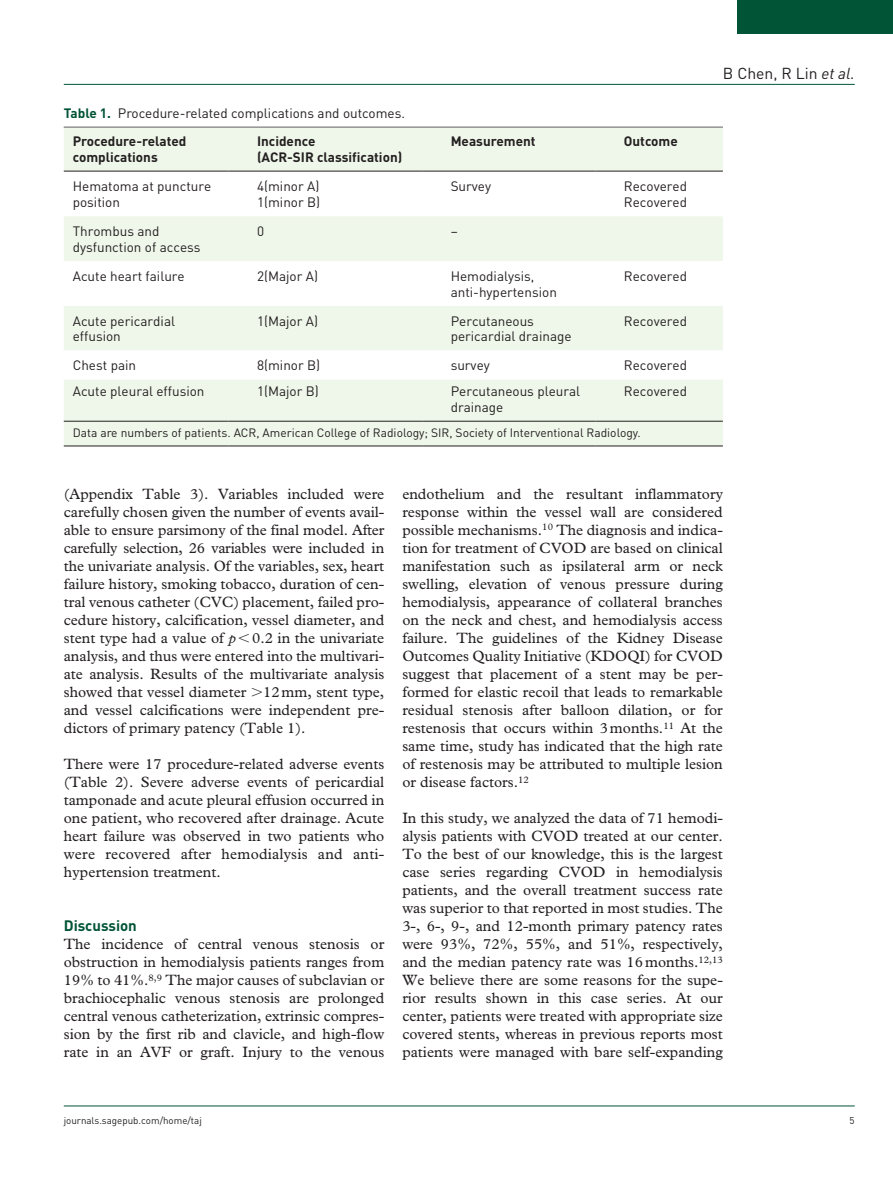
<style>
.page{position:relative;width:893px;height:1191px;background:#fff}
.page>*{position:absolute;margin:0;border:0;box-sizing:border-box;transform-origin:0 0}
.t1{font:15.75px "DIN";color:#231f20}
.t2{font:15px/18px "Plantin Std";color:#231f20;text-align:justify}
.t3{font:700 15px "DIN";color:#015436}
.t4{font:13.5px/15.8px "DIN";color:#231f20}
.t5{font:700 13.5px/15.8px "DIN";color:#231f20}
.t6{font:12px "DIN";color:#231f20}
.t7{font:9.75px "DIN";color:#231f20}
.s1{font-weight:700;color:#015436}
.s2{font-weight:700}
.s3{font-style:italic}
</style>
<div class="page">
<hr style="left:64px;top:84px;width:791px;height:1px;background:#015436">
<hr style="left:64px;top:1105px;width:791px;height:1px;background:#015436">
<div style="left:738px;top:0;width:155px;height:34px;background:#015436"></div>
<hr style="left:64px;top:127px;width:659px;height:1px;background:#231f20">
<div style="left:64px;top:128px;width:659px;height:317px;background:#eff7ea"></div>
<svg style="left:64px;top:172px;width:659px;height:207px"></svg>
<hr style="left:64px;top:171px;width:165px;height:1px;background:#231f20">
<hr style="left:229px;top:171px;width:193px;height:1px;background:#231f20">
<hr style="left:422px;top:171px;width:173px;height:1px;background:#231f20">
<hr style="left:595px;top:171px;width:128px;height:1px;background:#231f20">
<hr style="left:64px;top:421px;width:165px;height:1px;background:#231f20">
<hr style="left:229px;top:421px;width:193px;height:1px;background:#231f20">
<hr style="left:422px;top:421px;width:173px;height:1px;background:#231f20">
<hr style="left:595px;top:421px;width:128px;height:1px;background:#231f20">
<hr style="left:64px;top:445px;width:165px;height:1px;background:#231f20">
<hr style="left:229px;top:445px;width:193px;height:1px;background:#231f20">
<hr style="left:422px;top:445px;width:173px;height:1px;background:#231f20">
<hr style="left:595px;top:445px;width:128px;height:1px;background:#231f20">
<p class="t4" style="left:73px;top:98px;width:334px;line-height:28.5px;text-indent:-9px"><span class="s1">Table 1.</span> Procedure-related complications and outcomes.<br><span class="s2">Procedure-related</span></p>
<p class="t5" style="left:73px;top:149px;width:86px">complications</p>
<p class="t5" style="left:257px;top:133px;width:147px">Incidence<br>(ACR-SIR classification)</p>
<p class="t5" style="left:451px;top:133px;width:86px">Measurement</p>
<p class="t5" style="left:624px;top:133px;width:55px">Outcome</p>
<p class="t4" style="left:73px;top:178px;width:140px">Hematoma at puncture position</p>
<p class="t4" style="left:257px;top:178px;width:65px">4(minor A)<br>1(minor B)</p>
<p class="t4" style="left:451px;top:178px;width:42px">Survey</p>
<p class="t4" style="left:624px;top:178px;width:65px">Recovered<br>Recovered</p>
<p class="t4" style="left:73px;top:223px;width:129px">Thrombus and dysfunction of access</p>
<p class="t4" style="left:257px;top:223px;width:9px">0</p>
<p class="t4" style="left:451px;top:223px;width:9px">–</p>
<p class="t4" style="left:73px;top:268px;width:114px">Acute heart failure</p>
<p class="t4" style="left:257px;top:268px;width:63px">2(Major A)</p>
<p class="t4" style="left:451px;top:268px;width:108px">Hemodialysis, anti-hypertension</p>
<p class="t4" style="left:624px;top:268px;width:65px">Recovered</p>
<p class="t4" style="left:73px;top:313px;width:104px">Acute pericardial effusion</p>
<p class="t4" style="left:257px;top:313px;width:63px">1(Major A)</p>
<p class="t4" style="left:451px;top:313px;width:122px">Percutaneous pericardial drainage</p>
<p class="t4" style="left:624px;top:313px;width:65px">Recovered</p>
<p class="t4" style="left:73px;top:357px;width:65px">Chest pain</p>
<p class="t4" style="left:257px;top:357px;width:65px">8(minor B)</p>
<p class="t4" style="left:451px;top:357px;width:41px">survey</p>
<p class="t4" style="left:624px;top:357px;width:65px">Recovered</p>
<p class="t4" style="left:73px;top:383px;width:133px">Acute pleural effusion</p>
<p class="t4" style="left:257px;top:383px;width:63px">1(Major B)</p>
<p class="t4" style="left:451px;top:383px;width:131px">Percutaneous pleural drainage</p>
<p class="t4" style="left:624px;top:383px;width:65px">Recovered</p>
<p class="t6" style="left:73px;top:425px;width:569px">Data are numbers of patients. ACR, American College of Radiology; SIR, Society of Interventional Radiology.</p>
<p class="t1" style="left:723px;top:63px;width:133px">B Chen, R Lin <span class="s3">et al.</span></p>
<p class="t2" style="left:64px;top:485px;width:322px">(Appendix Table 3). Variables included were carefully chosen given the number of events avail&shy;able to ensure parsimony of the final model. After carefully selection, 26 variables were included in the univariate analysis. Of the variables, sex, heart failure history, smoking tobacco, duration of cen&shy;tral venous catheter (CVC) placement, failed pro&shy;cedure history, calcification, vessel diameter, and stent type had a value of <span class="s3">p</span> 0.2 in the univariate analysis, and thus were entered into the multivari&shy;ate analysis. Results of the multivariate analysis showed that vessel diameter 12mm, stent type, and vessel calcifications were independent pre&shy;dictors of primary patency (Table 1).</p>
<p class="t2" style="left:64px;top:755px;width:322px">There were 17 procedure-related adverse events (Table 2). Severe adverse events of pericardial tamponade and acute pleural effusion occurred in one patient, who recovered after drainage. Acute heart failure was observed in two patients who were recovered after hemodialysis and anti&shy;hypertension treatment.</p>
<p class="t3" style="left:64px;top:915px;width:75px">Discussion</p>
<p class="t2" style="left:64px;top:935px;width:322px">The incidence of central venous stenosis or obstruction in hemodialysis patients ranges from 19% to 41%.<sup>8,9</sup> The major causes of subclavian or brachiocephalic venous stenosis are prolonged central venous catheterization, extrinsic compres&shy;sion by the first rib and clavicle, and high-flow rate in an AVF or graft. Injury to the venous</p>
<p class="t2" style="left:402px;top:485px;width:322px">endothelium and the resultant inflammatory response within the vessel wall are considered possible mechanisms.<sup>10</sup> The diagnosis and indica&shy;tion for treatment of CVOD are based on clinical manifestation such as ipsilateral arm or neck swelling, elevation of venous pressure during hemodialysis, appearance of collateral branches on the neck and chest, and hemodialysis access failure. The guidelines of the Kidney Disease Outcomes Quality Initiative (KDOQI) for CVOD suggest that placement of a stent may be per&shy;formed for elastic recoil that leads to remarkable residual stenosis after balloon dilation, or for restenosis that occurs within 3months.<sup>11</sup> At the same time, study has indicated that the high rate of restenosis may be attributed to multiple lesion or disease factors.<sup>12</sup></p>
<p class="t2" style="left:402px;top:809px;width:322px">In this study, we analyzed the data of 71 hemodi&shy;alysis patients with CVOD treated at our center.<br>To the best of our knowledge, this is the largest case series regarding CVOD in hemodialysis patients, and the overall treatment success rate was superior to that reported in most studies. The 3-, 6-, 9-, and 12-month primary patency rates were 93%, 72%, 55%, and 51%, respectively, and the median patency rate was 16months.<sup>12,13<br></sup>We believe there are some reasons for the supe&shy;rior results shown in this case series. At our center, patients were treated with appropriate size covered stents, whereas in previous reports most patients were managed with bare self-expanding</p>
<p class="t7" style="left:64px;top:1114px;width:140px">journals.sagepub.com/home/taj</p>
<p class="t7" style="left:850px;top:1114px;width:7px">5</p>
</div>
